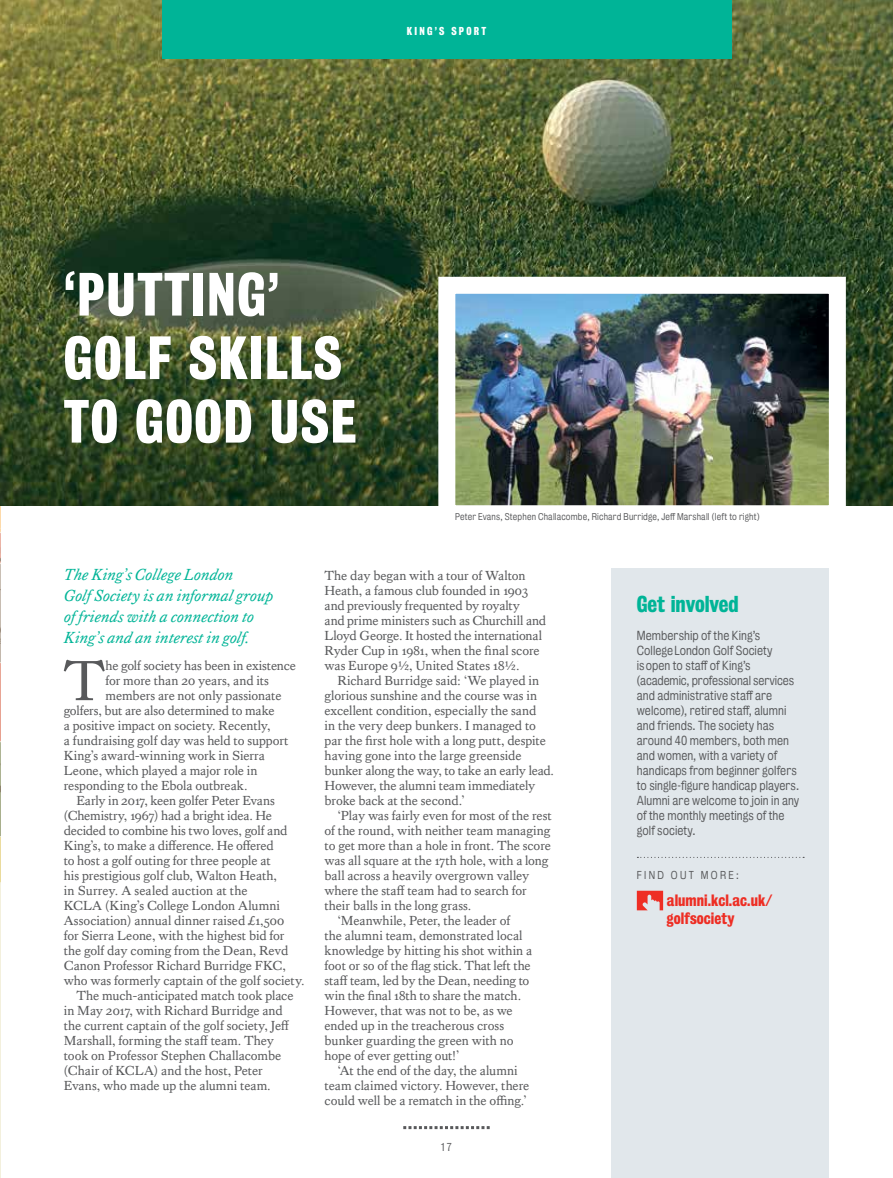
<style>
.page{position:relative;width:893px;height:1178px;background:#fff}
.page>*{position:absolute;margin:0;border:0;box-sizing:border-box;transform-origin:0 0}
.t1{font:58.05px "Kings Caslon Text";color:#58595b}
.t2{font:55.5px/63.4px "Kings Bureau Grot Three Seven";letter-spacing:.025em;color:#fff}
.t3{font:21px "Kings Bureau Grot Three Seven";letter-spacing:-.005em;color:#00b497}
.t4{font:italic 16.5px/21px "Kings Caslon Text";letter-spacing:-.005em;color:#00b497}
.t5{font:15px/18px "Kings Bureau Grot Three Seven";letter-spacing:.005em;color:#ee2e24}
.t6{font:13.5px/15px "Kings Caslon Text";letter-spacing:-.01em;color:#58595b}
.t7{font:12px/15px "Kings Bureau Grot Five One";letter-spacing:.005em;color:#58595b}
.t8{font:10.5px "Kings Bureau Grot Five One";letter-spacing:.225em;color:#58595b}
.t9{font:10.5px "Kings Bureau Grot Three Seven";letter-spacing:.215em;color:#fff}
.t10{font:9px "Kings Bureau Grot Five One";letter-spacing:.015em;color:#58595b}
</style>
<div class="page">
<hr style="left:0;top:0;width:1px;height:1178px;background:#f3f0dd">
<svg style="left:0;top:505px;width:1px;height:378px"></svg>
<img style="left:0;top:0;width:893px;height:505px">
<img style="left:430px;top:268px;width:424px;height:238px">
<div style="left:611px;top:569px;width:218px;height:609px;background:#e1e7eb"></div>
<svg style="left:637px;top:857px;width:167px;height:1px"></svg>
<svg style="left:637px;top:891px;width:26px;height:19px"></svg>
<svg style="left:403px;top:1126px;width:87px;height:3px"></svg>
<div style="left:162px;top:0;width:569px;height:58px;background:#00b497"></div>
<p class="t9" style="left:407px;top:24px;width:81px">KING’S SPORT</p>
<h2 class="t2" style="left:64px;top:263px;width:294px">‘PUTTING’<br>GOLF SKILLS<br>TO GOOD USE</h2>
<p class="t10" style="left:455px;top:512px;width:306px">Peter Evans, Stephen Challacombe, Richard Burridge, Jeff Marshall (left to right)</p>
<p class="t4" style="left:64px;top:564px;width:211px">The King’s College London<br>Golf Society is an informal group of friends with a connection to<br>King’s and an interest in golf.</p>
<h1 class="t1" style="left:63px;top:647px;width:43px">T</h1>
<p class="t6" style="left:106px;top:658px;width:192px">he golf society has been in existence</p>
<p class="t6" style="left:105px;top:673px;width:165px">for more than 20 years, and its</p>
<p class="t6" style="left:106px;top:688px;width:177px">members are not only passionate</p>
<p class="t6" style="left:64px;top:703px;width:212px">golfers, but are also determined to make</p>
<p class="t6" style="left:64px;top:718px;width:208px">a positive impact on society. Recently,</p>
<p class="t6" style="left:64px;top:733px;width:226px">a fundraising golf day was held to support</p>
<p class="t6" style="left:64px;top:748px;width:203px">King’s award-winning work in Sierra</p>
<p class="t6" style="left:64px;top:763px;width:195px">Leone, which played a major role in</p>
<p class="t6" style="left:64px;top:778px;width:185px">responding to the Ebola outbreak.</p>
<p class="t6" style="left:77px;top:793px;width:200px">Early in 2017, keen golfer Peter Evans</p>
<p class="t6" style="left:64px;top:808px;width:210px">(Chemistry, 1967) had a bright idea. He</p>
<p class="t6" style="left:64px;top:823px;width:225px">decided to combine his two loves, golf and</p>
<p class="t6" style="left:64px;top:838px;width:211px">King’s, to make a difference. He offered</p>
<p class="t6" style="left:64px;top:853px;width:208px">to host a golf outing for three people at</p>
<p class="t6" style="left:64px;top:868px;width:215px">his prestigious golf club, Walton Heath,</p>
<p class="t6" style="left:64px;top:883px;width:185px">in Surrey. A sealed auction at the</p>
<p class="t6" style="left:64px;top:898px;width:218px">KCLA (King’s College London Alumni</p>
<p class="t6" style="left:64px;top:913px;width:222px">Association) annual dinner raised £1,500</p>
<p class="t6" style="left:64px;top:928px;width:222px">for Sierra Leone, with the highest bid for</p>
<p class="t6" style="left:64px;top:943px;width:226px">the golf day coming from the Dean, Revd</p>
<p class="t6" style="left:64px;top:958px;width:224px">Canon Professor Richard Burridge FKC,</p>
<p class="t6" style="left:64px;top:973px;width:242px">who was formerly captain of the golf society.</p>
<p class="t6" style="left:77px;top:988px;width:219px">The much-anticipated match took place</p>
<p class="t6" style="left:64px;top:1003px;width:221px">in May 2017, with Richard Burridge and</p>
<p class="t6" style="left:64px;top:1018px;width:227px">the current captain of the golf society, Jeff</p>
<p class="t6" style="left:64px;top:1033px;width:212px">Marshall, forming the staff team. They</p>
<p class="t6" style="left:64px;top:1048px;width:219px">took on Professor Stephen Challacombe</p>
<p class="t6" style="left:64px;top:1063px;width:201px">(Chair of KCLA) and the host, Peter</p>
<p class="t6" style="left:64px;top:1078px;width:209px">Evans, who made up the alumni team.</p>
<p class="t6" style="left:325px;top:568px;width:223px">The day began with a tour of Walton Heath, a famous club founded in 1903 and previously frequented by royalty<br>and prime ministers such as Churchill and Lloyd George. It hosted the international Ryder Cup in 1981, when the final score was Europe 9½, United States 18½.</p>
<p class="t6" style="left:325px;top:673px;width:231px;text-indent:13px">Richard Burridge said: ‘We played in glorious sunshine and the course was in excellent condition, especially the sand<br>in the very deep bunkers. I managed to par the first hole with a long putt, despite having gone into the large greenside bunker along the way, to take an early lead.<br>However, the alumni team immediately broke back at the second.’</p>
<p class="t6" style="left:337px;top:808px;width:216px">‘Play was fairly even for most of the rest</p>
<p class="t6" style="left:325px;top:823px;width:227px">of the round, with neither team managing</p>
<p class="t6" style="left:325px;top:838px;width:228px">to get more than a hole in front. The score</p>
<p class="t6" style="left:325px;top:853px;width:225px">was all square at the 17th hole, with a long</p>
<p class="t6" style="left:325px;top:868px;width:206px">ball across a heavily overgrown valley</p>
<p class="t6" style="left:325px;top:883px;width:204px">where the staff team had to search for</p>
<p class="t6" style="left:325px;top:898px;width:148px">their balls in the long grass.</p>
<p class="t6" style="left:337px;top:913px;width:174px">‘Meanwhile, Peter, the leader of</p>
<p class="t6" style="left:325px;top:928px;width:200px">the alumni team, demonstrated local</p>
<p class="t6" style="left:325px;top:943px;width:209px">knowledge by hitting his shot within a</p>
<p class="t6" style="left:325px;top:958px;width:208px">foot or so of the flag stick. That left the</p>
<p class="t6" style="left:325px;top:973px;width:206px">staff team, led by the Dean, needing to</p>
<p class="t6" style="left:325px;top:988px;width:198px">win the final 18th to share the match.</p>
<p class="t6" style="left:325px;top:1003px;width:190px">However, that was not to be, as we</p>
<p class="t6" style="left:325px;top:1018px;width:181px">ended up in the treacherous cross</p>
<p class="t6" style="left:325px;top:1033px;width:190px">bunker guarding the green with no</p>
<p class="t6" style="left:325px;top:1048px;width:136px">hope of ever getting out!’</p>
<p class="t6" style="left:337px;top:1063px;width:182px">‘At the end of the day, the alumni</p>
<p class="t6" style="left:325px;top:1078px;width:206px">team claimed victory. However, there</p>
<p class="t6" style="left:325px;top:1093px;width:204px">could well be a rematch in the offing.’</p>
<p class="t8" style="left:441px;top:1141px;width:12px">17</p>
<h3 class="t3" style="left:637px;top:592px;width:103px">Get involved</h3>
<p class="t7" style="left:637px;top:628px;width:164px">Membership of the King’s<br>College London Golf Society<br>is open to staff of King’s (academic, professional services and administrative staff are welcome), retired staff, alumni and friends. The society has around 40 members, both men and women, with a variety of handicaps from beginner golfers to single-figure handicap players.<br>Alumni are welcome to join in any of the monthly meetings of the golf society.</p>
<p class="t8" style="left:637px;top:869px;width:104px">FIND OUT MORE:</p>
<p class="t5" style="left:667px;top:891px;width:107px">alumni.kcl.ac.uk/ golfsociety</p>
</div>
